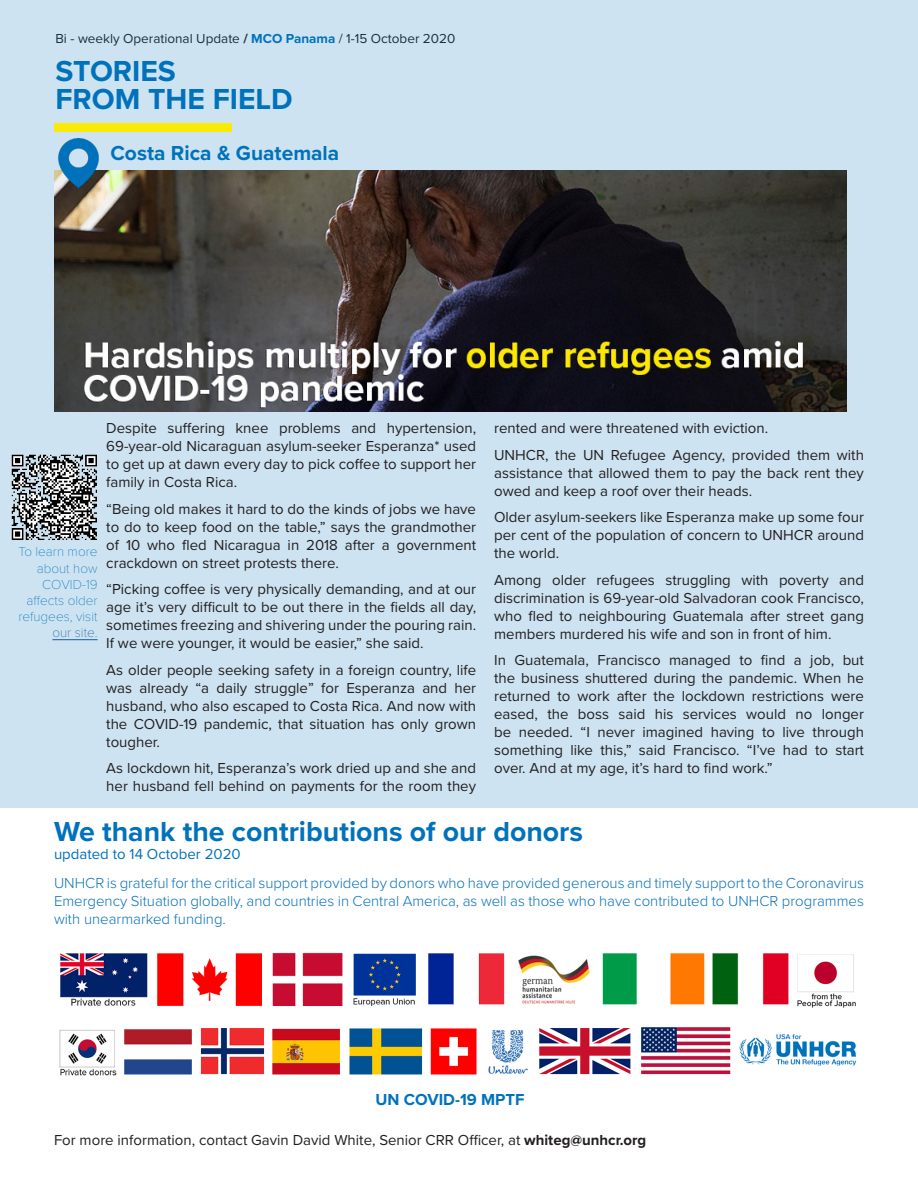
<style>
.page{position:relative;width:918px;height:1188px;background:#fff}
.page>*{position:absolute;margin:0;border:0;box-sizing:border-box;transform-origin:0 0}
.t1{font:700 30px "Proxima Nova";color:#0072bc}
.t2{font:700 28.5px "Proxima Nova";color:#0072bc}
.t3{font:700 21px "Proxima Nova";color:#0072bc}
.t4{font:700 16.5px "Proxima Nova";color:#0072bc}
.t5{font:15px/18px "Proxima Nova";color:#231f20;text-align:justify}
.t6{font:300 15px/18px "Proxima Nova";color:#0872ba;text-align:justify}
.t7{font:15px "Proxima Nova";color:#0072bc}
.t8{font:100 13.5px/16.2px "Proxima Nova T";color:#0072bc;text-align:right}
.t9{font:13.5px "Proxima Nova";color:#231f20}
.s1{font-weight:700}
.s2{font-weight:700;color:#0072bc}
.s3{color:#175d9e}
</style>
<div class="page">
<div style="left:0;top:0;width:918px;height:808px;background:#cde3f1"></div>
<img style="left:59px;top:952px;width:798px;height:124px">
<div style="left:54px;top:123px;width:177px;height:9px;background:#f9eb06"></div>
<hr style="left:52px;top:639px;width:46px;height:1px;background:#175d9e">
<img style="left:54px;top:170px;width:793px;height:241px">
<img style="left:54px;top:138px;width:49px;height:50px">
<img style="left:11px;top:454px;width:86px;height:86px">
<p class="t9" style="left:56px;top:29px;width:401px">Bi - weekly Operational Update <span class="s1">/</span> <span class="s2">MCO Panama</span> / 1-15 October 2020</p>
<p class="t1" style="left:56px;top:48px;width:122px">STORIES</p>
<p class="t1" style="left:56px;top:77px;width:239px">FROM THE FIELD</p>
<p class="t3" style="left:111px;top:137px;width:230px">Costa Rica &amp; Guatemala</p>
<p class="t8" style="left:18px;top:543px;width:81px">To learn more about how<br>COVID-19 affects older refugees, visit <span class="s3">our site.</span></p>
<p class="t5" style="left:106px;top:419px;width:371px">Despite suffering knee problems and hypertension, 69-year-old Nicaraguan asylum-seeker Esperanza* used to get up at dawn every day to pick coffee to support her family in Costa Rica.</p>
<p class="t5" style="left:106px;top:499px;width:371px">“Being old makes it hard to do the kinds of jobs we have to do to keep food on the table,” says the grandmother of 10 who fled Nicaragua in 2018 after a government crackdown on street protests there.</p>
<p class="t5" style="left:106px;top:580px;width:371px">“Picking coffee is very physically demanding, and at our age it’s very difficult to be out there in the fields all day, sometimes freezing and shivering under the pouring rain.<br>If we were younger, it would be easier,” she said.</p>
<p class="t5" style="left:106px;top:660px;width:371px">As older people seeking safety in a foreign country, life was already “a daily struggle” for Esperanza and her husband, who also escaped to Costa Rica. And now with the COVID-19 pandemic, that situation has only grown tougher.</p>
<p class="t5" style="left:106px;top:759px;width:371px">As lockdown hit, Esperanza’s work dried up and she and her husband fell behind on payments for the room they</p>
<p class="t5" style="left:494px;top:419px;width:276px">rented and were threatened with eviction.</p>
<p class="t5" style="left:494px;top:445px;width:371px">UNHCR, the UN Refugee Agency, provided them with assistance that allowed them to pay the back rent they owed and keep a roof over their heads.</p>
<p class="t5" style="left:494px;top:508px;width:371px">Older asylum-seekers like Esperanza make up some four per cent of the population of concern to UNHCR around the world.</p>
<p class="t5" style="left:494px;top:570px;width:371px">Among older refugees struggling with poverty and discrimination is 69-year-old Salvadoran cook Francisco, who fled to neighbouring Guatemala after street gang members murdered his wife and son in front of him.</p>
<p class="t5" style="left:494px;top:651px;width:371px">In Guatemala, Francisco managed to find a job, but the business shuttered during the pandemic. When he returned to work after the lockdown restrictions were eased, the boss said his services would no longer be needed. “I never imagined having to live through something like this,” said Francisco. “I’ve had to start over. And at my age, it’s hard to find work.”</p>
<p class="t2" style="left:54px;top:811px;width:531px">We thank the contributions of our donors</p>
<p class="t7" style="left:54px;top:843px;width:188px">updated to 14 October 2020</p>
<p class="t6" style="left:54px;top:873px;width:812px">UNHCR is grateful for the critical support provided by donors who have provided generous and timely support to the Coronavirus Emergency Situation globally, and countries in Central America, as well as those who have contributed to UNHCR programmes with unearmarked funding.</p>
<p class="t4" style="left:376px;top:1088px;width:150px">UN COVID-19 MPTF</p>
<p class="t5" style="left:54px;top:1131px;width:594px">For more information, contact Gavin David White, Senior CRR Officer, at <span class="s1">whiteg@unhcr.org</span></p>
</div>
